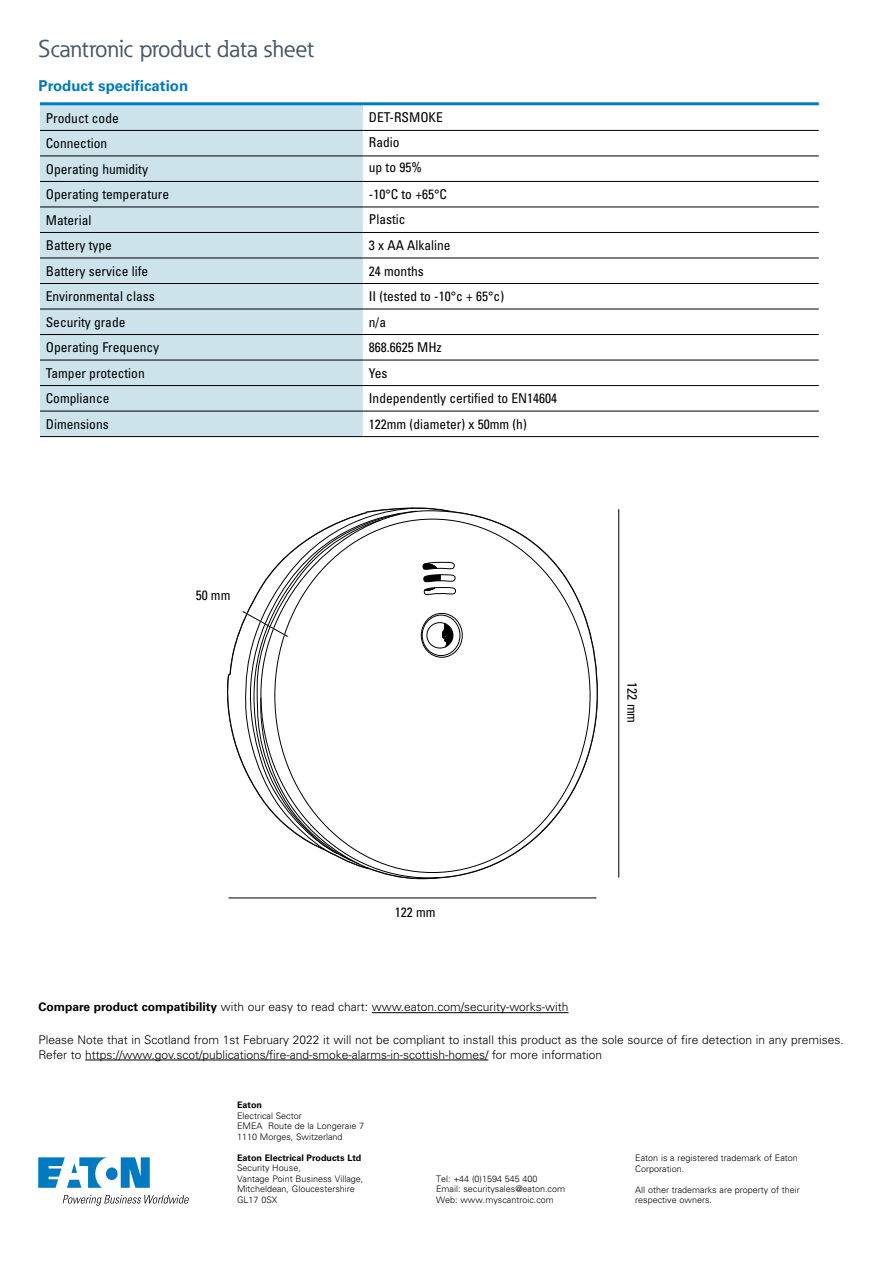
<style>
.page{position:relative;width:893px;height:1263px;background:#fff}
.page>*{position:absolute;margin:0;border:0;box-sizing:border-box;transform-origin:0 0}
.t1{font:24px "Eaton";color:#485865}
.t2{font:700 15px "Univers LT Pro 65";color:#007ac2}
.t3{font:condensed 13.5px "Univers LT Std";color:#000}
.t4{font:300 12px/15px "Univers LT Pro 45";color:#000}
.t5{font:300 9px/10.5px "Univers LT Std";color:#000}
.t6{font:700 9px "Univers LT Std";color:#000}
.s1{font-family:"Univers LT Pro 65";font-weight:700}
</style>
<div class="page">
<svg style="left:38px;top:1157px;width:112px;height:31px"></svg>
<svg style="left:63px;top:1195px;width:126px;height:11px"></svg>
<hr style="left:372px;top:1012px;width:196px;height:1px;background:#000">
<hr style="left:85px;top:1060px;width:403px;height:1px;background:#000">
<div style="left:40px;top:105px;width:323px;height:331px;background:#cce3ec"></div>
<hr style="left:40px;top:102px;width:323px;height:3px;background:#007ac2">
<hr style="left:363px;top:102px;width:456px;height:3px;background:#007ac2">
<hr style="left:40px;top:130px;width:323px;height:1px;background:#000">
<hr style="left:363px;top:130px;width:456px;height:1px;background:#000">
<hr style="left:40px;top:156px;width:323px;height:1px;background:#000">
<hr style="left:363px;top:156px;width:456px;height:1px;background:#000">
<hr style="left:40px;top:181px;width:323px;height:1px;background:#000">
<hr style="left:363px;top:181px;width:456px;height:1px;background:#000">
<hr style="left:40px;top:207px;width:323px;height:1px;background:#000">
<hr style="left:363px;top:207px;width:456px;height:1px;background:#000">
<hr style="left:40px;top:232px;width:323px;height:1px;background:#000">
<hr style="left:363px;top:232px;width:456px;height:1px;background:#000">
<hr style="left:40px;top:258px;width:323px;height:1px;background:#000">
<hr style="left:363px;top:258px;width:456px;height:1px;background:#000">
<hr style="left:40px;top:283px;width:323px;height:1px;background:#000">
<hr style="left:363px;top:283px;width:456px;height:1px;background:#000">
<hr style="left:40px;top:309px;width:323px;height:1px;background:#000">
<hr style="left:363px;top:309px;width:456px;height:1px;background:#000">
<hr style="left:40px;top:334px;width:323px;height:1px;background:#000">
<hr style="left:363px;top:334px;width:456px;height:1px;background:#000">
<hr style="left:40px;top:360px;width:323px;height:1px;background:#000">
<hr style="left:363px;top:360px;width:456px;height:1px;background:#000">
<hr style="left:40px;top:385px;width:323px;height:1px;background:#000">
<hr style="left:363px;top:385px;width:456px;height:1px;background:#000">
<hr style="left:40px;top:411px;width:323px;height:1px;background:#000">
<hr style="left:363px;top:411px;width:456px;height:1px;background:#000">
<hr style="left:40px;top:436px;width:323px;height:1px;background:#000">
<hr style="left:363px;top:436px;width:456px;height:1px;background:#000">
<svg style="left:226px;top:507px;width:372px;height:372px"></svg>
<svg style="left:242px;top:520px;width:138px;height:344px"></svg>
<hr style="left:229px;top:898px;width:366px;height:1px;background:#000">
<hr style="left:618px;top:510px;width:1px;height:367px;background:#000">
<h1 class="t1" style="left:39px;top:33px;width:277px">Scantronic product data sheet</h1>
<p class="t2" style="left:39px;top:75px;width:151px">Product specification</p>
<p class="t3" style="left:46px;top:109px;width:75px">Product code</p>
<p class="t3" style="left:369px;top:108px;width:76px">DET-RSMOKE</p>
<p class="t3" style="left:46px;top:135px;width:63px">Connection</p>
<p class="t3" style="left:369px;top:134px;width:32px">Radio</p>
<p class="t3" style="left:46px;top:160px;width:104px">Operating humidity</p>
<p class="t3" style="left:369px;top:159px;width:55px">up to 95%</p>
<p class="t3" style="left:46px;top:186px;width:125px">Operating temperature</p>
<p class="t3" style="left:369px;top:186px;width:80px">-10°C to +65°C</p>
<p class="t3" style="left:46px;top:211px;width:47px">Material</p>
<p class="t3" style="left:369px;top:210px;width:38px">Plastic</p>
<p class="t3" style="left:46px;top:237px;width:68px">Battery type</p>
<p class="t3" style="left:369px;top:237px;width:83px">3 x AA Alkaline</p>
<p class="t3" style="left:46px;top:262px;width:104px">Battery service life</p>
<p class="t3" style="left:369px;top:262px;width:57px">24 months</p>
<p class="t3" style="left:46px;top:288px;width:111px">Environmental class</p>
<p class="t3" style="left:369px;top:288px;width:137px">II (tested to -10°c + 65°c)</p>
<p class="t3" style="left:46px;top:313px;width:81px">Security grade</p>
<p class="t3" style="left:369px;top:313px;width:19px">n/a</p>
<p class="t3" style="left:46px;top:339px;width:115px">Operating Frequency</p>
<p class="t3" style="left:369px;top:339px;width:74px">868.6625 MHz</p>
<p class="t3" style="left:46px;top:364px;width:100px">Tamper protection</p>
<p class="t3" style="left:369px;top:364px;width:20px">Yes</p>
<p class="t3" style="left:46px;top:390px;width:65px">Compliance</p>
<p class="t3" style="left:369px;top:390px;width:190px">Independently certified to EN14604</p>
<p class="t3" style="left:46px;top:415px;width:64px">Dimensions</p>
<p class="t3" style="left:369px;top:415px;width:159px">122mm (diameter) x 50mm (h)</p>
<p class="t3" style="left:196px;top:586px;width:36px">50 mm</p>
<p class="t3" style="left:395px;top:904px;width:42px">122 mm</p>
<p class="t3" style="left:641px;top:682px;width:42px;rotate:90deg">122 mm</p>
<p class="t4" style="left:39px;top:999px;width:531px"><span class="s1">Compare product compatibility</span> with our easy to read chart: www.eaton.com/security-works-with</p>
<p class="t4" style="left:39px;top:1032px;width:807px">Please Note that in Scotland from 1st February 2022 it will not be compliant to install this product as the sole source of fire detection in any premises.<br>Refer to https://www.gov.scot/publications/fire-and-smoke-alarms-in-scottish-homes/ for more information</p>
<p class="t6" style="left:237px;top:1100px;width:27px">Eaton</p>
<p class="t5" style="left:237px;top:1110px;width:129px">Electrical Sector<br>EMEA Route de la Longeraie 7<br>1110 Morges, Switzerland</p>
<p class="t6" style="left:237px;top:1152px;width:126px">Eaton Electrical Products Ltd</p>
<p class="t5" style="left:237px;top:1163px;width:128px">Security House,<br>Vantage Point Business Village,<br>Mitcheldean, Gloucestershire<br>GL17 0SX</p>
<p class="t5" style="left:436px;top:1173px;width:130px">Tel: +44 (0)1594 545 400<br>Email: securitysales@eaton.com<br>Web: www.myscantroic.com</p>
<p class="t5" style="left:635px;top:1153px;width:164px">Eaton is a registered trademark of Eaton<br>Corporation.</p>
<p class="t5" style="left:635px;top:1184px;width:166px">All other trademarks are property of their respective owners.</p>
</div>
